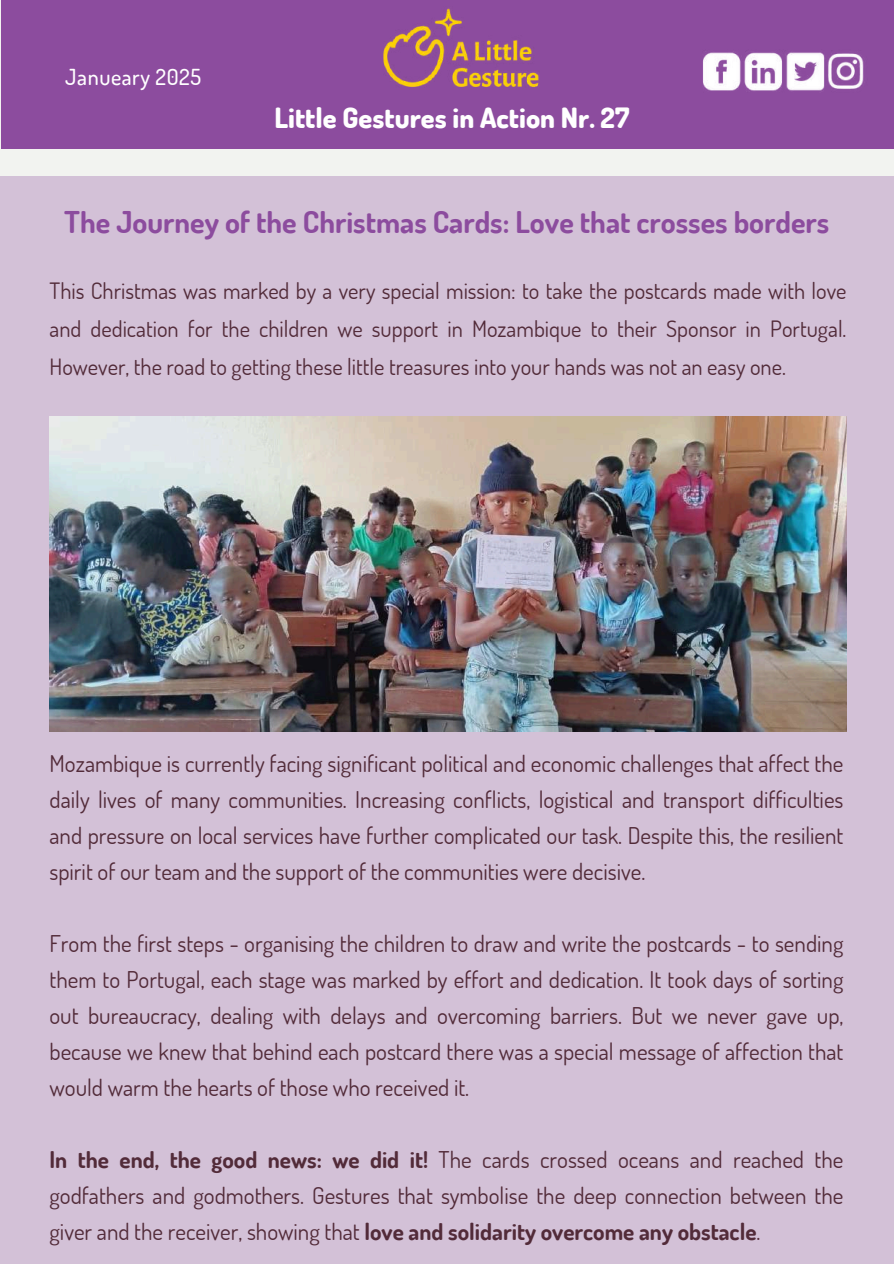
<style>
.page{position:relative;width:894px;height:1264px;background:#fff}
.page>*{position:absolute;margin:0;border:0;box-sizing:border-box;transform-origin:0 0}
.t1{font:700 30px "Dosis";color:#8c4c9e}
.t2{font:800 27.9px "Dosis";color:#fff}
.t3{font:23.1px/36px "Dosis";color:#522b39;text-align:justify}
.t4{font:22.5px/38.2px "Dosis";color:#522b39;text-align:justify}
.t5{font:500 22.05px "Dosis";letter-spacing:.025em;color:#fff}
.s1{font-weight:700}
</style>
<div class="page">
<div style="left:0;top:0;width:893px;height:1263px;background:#f2f3f0"></div>
<div style="left:0;top:177px;width:893px;height:1086px;background:#d3c1d7"></div>
<div style="left:1px;top:0;width:892px;height:149px;background:#8c4c9e"></div>
<img style="left:702px;top:52px;width:162px;height:39px">
<img style="left:49px;top:416px;width:797px;height:315px">
<img style="left:383px;top:8px;width:156px;height:79px">
<p class="t5" style="left:65px;top:62px;width:137px">Janueary 2025</p>
<p class="t2" style="left:274px;top:100px;width:356px">Little Gestures in Action Nr. 27</p>
<p class="t1" style="left:64px;top:202px;width:766px">The Journey of the Christmas Cards: Love that crosses borders</p>
<p class="t4" style="left:49px;top:270px;width:798px">This Christmas was marked by a very special mission: to take the postcards made with love and dedication for the children we support in Mozambique to their Sponsor in Portugal.<br>However, the road to getting these little treasures into your hands was not an easy one.</p>
<p class="t3" style="left:49px;top:745px;width:795px">Mozambique is currently facing significant political and economic challenges that affect the daily lives of many communities. Increasing conflicts, logistical and transport difficulties and pressure on local services have further complicated our task. Despite this, the resilient spirit of our team and the support of the communities were decisive.</p>
<p class="t3" style="left:49px;top:925px;width:795px">From the first steps - organising the children to draw and write the postcards - to sending them to Portugal, each stage was marked by effort and dedication. It took days of sorting out bureaucracy, dealing with delays and overcoming barriers. But we never gave up, because we knew that behind each postcard there was a special message of affection that would warm the hearts of those who received it.</p>
<p class="t3" style="left:49px;top:1141px;width:795px"><span class="s1">In the end, the good news: we did it!</span> The cards crossed oceans and reached the godfathers and godmothers. Gestures that symbolise the deep connection between the giver and the receiver, showing that <span class="s1">love and solidarity overcome any obstacle</span>.</p>
</div>
